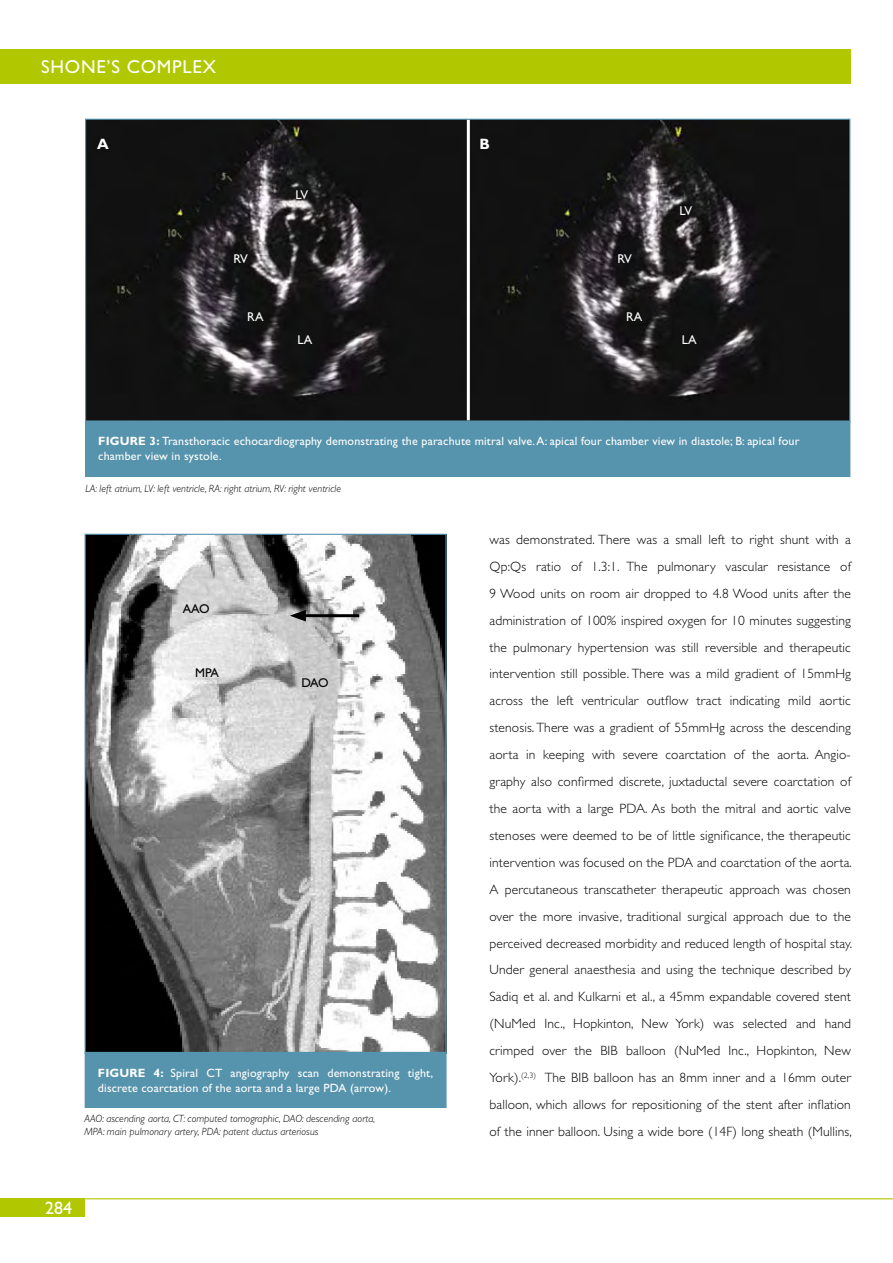
<style>
.page{position:relative;width:893px;height:1263px;background:#fff}
.page>*{position:absolute;margin:0;border:0;box-sizing:border-box;transform-origin:0 0}
.t1{font:18.75px "Gill Sans Std";letter-spacing:.04em;color:#fff}
.t2{font:18px "Gill Sans Std";color:#fff}
.t3{font:700 15px "Gill Sans Std";color:#fff}
.t4{font:300 13.5px/26.8px "Gill Sans Std";letter-spacing:.01em;color:#000;text-align:justify}
.t5{font:12.75px "Gill Sans Std";letter-spacing:-.04em;color:#fff}
.t6{font:12.75px "Gill Sans Std";letter-spacing:-.04em;color:#000}
.t7{font:12px/15px "Gill Sans Std";letter-spacing:.015em;color:#fff}
.t8{font:700 12px "Gill Sans Std";letter-spacing:.015em;color:#fff}
.t9{font:italic 300 10.5px/13.5px "Gill Sans Std";letter-spacing:.005em;color:#000}
.s1{font-weight:700}
</style>
<div class="page">
<hr style="left:85px;top:1198px;width:808px;height:1px;background:#b1c800">
<div style="left:0;top:1198px;width:85px;height:18px;background:#b1c800"></div>
<div style="left:0;top:50px;width:851px;height:34px;background:#b1c800"></div>
<img style="left:87px;top:121px;width:761px;height:299px">
<div style="left:86px;top:421px;width:764px;height:55px;background:#5693ac"></div>
<div style="left:85px;top:420px;width:765px;height:57px;border:1px solid #5693ac"></div>
<hr style="left:467px;top:120px;width:3px;height:300px;background:#fff">
<img style="left:87px;top:536px;width:358px;height:516px">
<div style="left:85px;top:1052px;width:361px;height:55px;background:#5693ac"></div>
<div style="left:85px;top:1052px;width:362px;height:56px;border:1px solid #5693ac"></div>
<hr style="left:300px;top:614px;width:59px;height:3px;background:#000">
<svg style="left:290px;top:610px;width:16px;height:11px"></svg>
<h1 class="t1" style="left:41px;top:56px;width:176px">Shone’s complex</h1>
<p class="t3" style="left:97px;top:135px;width:13px">A</p>
<p class="t3" style="left:479px;top:135px;width:10px">B</p>
<p class="t5" style="left:233px;top:251px;width:16px">RV</p>
<p class="t5" style="left:247px;top:309px;width:18px">RA</p>
<p class="t5" style="left:295px;top:187px;width:14px">LV</p>
<p class="t5" style="left:298px;top:333px;width:16px">LA</p>
<p class="t5" style="left:618px;top:251px;width:16px">RV</p>
<p class="t5" style="left:626px;top:309px;width:18px">RA</p>
<p class="t5" style="left:680px;top:203px;width:14px">LV</p>
<p class="t5" style="left:682px;top:333px;width:16px">LA</p>
<p class="t7" style="left:98px;top:434px;width:703px;text-indent:51px"><span class="s1">3:</span> Transthoracic echocardiography demonstrating the parachute mitral valve. A: apical four chamber view in diastole; B: apical four chamber view in systole.</p>
<p class="t9" style="left:85px;top:482px;width:257px">LA: left atrium, LV: left ventricle, RA: right atrium, RV: right ventricle</p>
<p class="t8" style="left:98px;top:434px;width:31px">FIGURE</p>
<p class="t6" style="left:183px;top:601px;width:27px">AAO</p>
<p class="t6" style="left:195px;top:665px;width:25px">MPA</p>
<p class="t6" style="left:301px;top:675px;width:28px">DAO</p>
<p class="t7" style="left:98px;top:1066px;width:337px;text-indent:56px"><span class="s1">4:</span> Spiral CT angiography scan demonstrating tight, discrete coarctation of the aorta and a large PDA (arrow).</p>
<p class="t9" style="left:84px;top:1111px;width:292px">AAO: ascending aorta, CT: computed tomographic, DAO: descending aorta,<br>MPA: main pulmonary artery, PDA: patent ductus arteriosus</p>
<p class="t8" style="left:98px;top:1066px;width:31px">FIGURE</p>
<h2 class="t2" style="left:45px;top:1197px;width:28px">284</h2>
<p class="t4" style="left:489px;top:526px;width:364px">was demonstrated. There was a small left to right shunt with a Qp:Qs ratio of 1.3:1. The pulmonary vascular resistance of 9 Wood units on room air dropped to 4.8 Wood units after the administration of 100% inspired oxygen for 10 minutes suggesting the pulmonary hypertension was still reversible and therapeutic intervention still possible. There was a mild gradient of 15mmHg across the left ventricular outflow tract indicating mild aortic stenosis. There was a gradient of 55mmHg across the descending aorta in keeping with severe coarctation of the aorta. Angio&shy;graphy also confirmed discrete, juxtaductal severe coarctation of the aorta with a large PDA. As both the mitral and aortic valve stenoses were deemed to be of little significance, the therapeutic intervention was focused on the PDA and coarctation of the aorta.<br>A percutaneous transcatheter therapeutic approach was chosen over the more invasive, traditional surgical approach due to the perceived decreased morbidity and reduced length of hospital stay.<br>Under general anaesthesia and using the technique described by Sadiq et al. and Kulkarni et al., a 45mm expandable covered stent (NuMed Inc., Hopkinton, New York) was selected and hand crimped over the BIB balloon (NuMed Inc., Hopkinton, New York).<sup>(2,3)</sup> The BIB balloon has an 8mm inner and a 16mm outer balloon, which allows for repositioning of the stent after inflation of the inner balloon. Using a wide bore (14F) long sheath (Mullins,</p>
</div>
